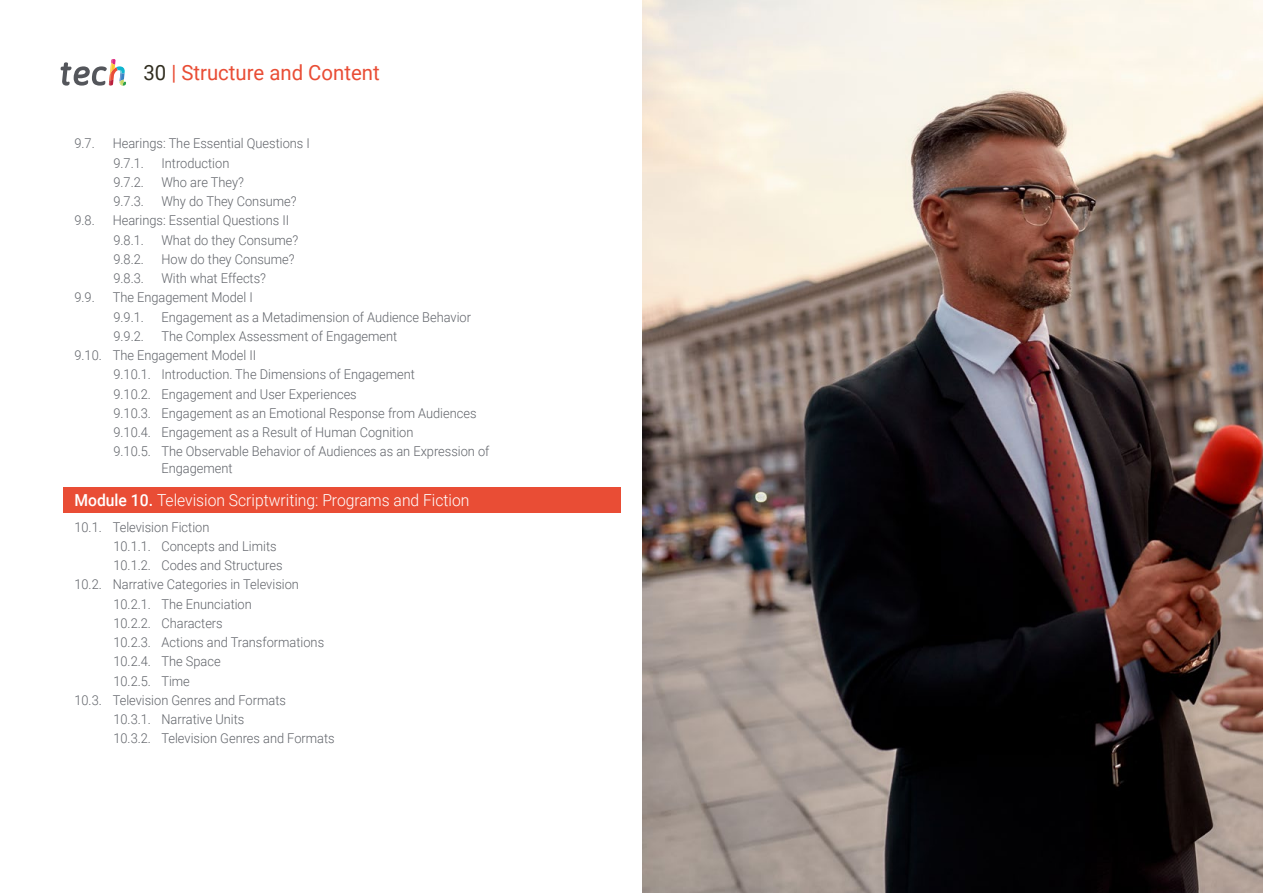
<style>
.page{position:relative;width:1263px;height:893px;background:#fff}
.page>*{position:absolute;margin:0;border:0;box-sizing:border-box;transform-origin:0 0}
.t1{font:21px "Roboto";color:#e94d35}
.t2{font:300 16.5px "Roboto";color:#fff;scale:.95 1}
.t3{font:300 13.5px/19.2px "Roboto";color:#61646a;scale:.95 1}
.s1{color:#312e20}
.s2{font-weight:500}
</style>
<div class="page">
<svg style="left:61px;top:59px;width:65px;height:27px"></svg>
<div style="left:63px;top:487px;width:558px;height:25px;background:#e94d35"></div>
<img style="left:642px;top:0;width:621px;height:893px">
<h1 class="t1" style="left:144px;top:57px;width:238px"><span class="s1">30</span> | Structure and Content</h1>
<p class="t3" style="left:74px;top:133px;width:23px">9.7.</p>
<p class="t3" style="left:113px;top:133px;width:209px">Hearings: The Essential Questions I<br>9.7.1.</p>
<p class="t3" style="left:161px;top:153px;width:73px">Introduction</p>
<p class="t3" style="left:113px;top:172px;width:34px">9.7.2.</p>
<p class="t3" style="left:161px;top:172px;width:88px">Who are They?</p>
<p class="t3" style="left:113px;top:191px;width:34px">9.7.3.</p>
<p class="t3" style="left:161px;top:191px;width:144px">Why do They Consume?</p>
<p class="t3" style="left:74px;top:210px;width:23px">9.8.</p>
<p class="t3" style="left:113px;top:210px;width:187px">Hearings: Essential Questions II<br>9.8.1.</p>
<p class="t3" style="left:161px;top:230px;width:146px">What do they Consume?</p>
<p class="t3" style="left:113px;top:249px;width:34px">9.8.2.</p>
<p class="t3" style="left:161px;top:249px;width:142px">How do they Consume?</p>
<p class="t3" style="left:113px;top:268px;width:34px">9.8.3.</p>
<p class="t3" style="left:161px;top:268px;width:112px">With what Effects?</p>
<p class="t3" style="left:74px;top:287px;width:23px">9.9.</p>
<p class="t3" style="left:113px;top:287px;width:149px">The Engagement Model I<br>9.9.1.</p>
<p class="t3" style="left:161px;top:307px;width:327px">Engagement as a Metadimension of Audience Behavior</p>
<p class="t3" style="left:74px;top:326px;width:341px;text-indent:87px">The Complex Assessment of Engagement<br>9.10. The Engagement Model II</p>
<p class="t3" style="left:113px;top:364px;width:397px">9.10.1. Introduction. The Dimensions of Engagement<br>9.10.2. Engagement and User Experiences<br>9.10.3. Engagement as an Emotional Response from Audiences 9.10.4. Engagement as a Result of Human Cognition<br>9.10.5. The Observable Behavior of Audiences as an Expression of</p>
<p class="t3" style="left:161px;top:458px;width:76px">Engagement</p>
<p class="t2" style="left:74px;top:488px;width:417px"><span class="s2">Module 10.</span> Television Scriptwriting: Programs and Fiction</p>
<p class="t3" style="left:74px;top:517px;width:144px">10.1. Television Fiction</p>
<p class="t3" style="left:113px;top:536px;width:173px">10.1.1. Concepts and Limits</p>
<p class="t3" style="left:113px;top:555px;width:180px">10.1.2. Codes and Structures</p>
<p class="t3" style="left:74px;top:574px;width:238px">10.2. Narrative Categories in Television</p>
<p class="t3" style="left:113px;top:594px;width:147px">10.2.1. The Enunciation</p>
<p class="t3" style="left:113px;top:613px;width:117px">10.2.2. Characters</p>
<p class="t3" style="left:113px;top:632px;width:223px">10.2.3. Actions and Transformations</p>
<p class="t3" style="left:113px;top:651px;width:114px">10.2.4. The Space</p>
<p class="t3" style="left:113px;top:671px;width:82px">10.2.5. Time</p>
<p class="t3" style="left:74px;top:690px;width:224px">10.3. Television Genres and Formats</p>
<p class="t3" style="left:113px;top:709px;width:139px">10.3.1. Narrative Units</p>
<p class="t3" style="left:113px;top:728px;width:234px">10.3.2. Television Genres and Formats</p>
<p class="t3" style="left:113px;top:326px;width:34px">9.9.2.</p>
</div>
